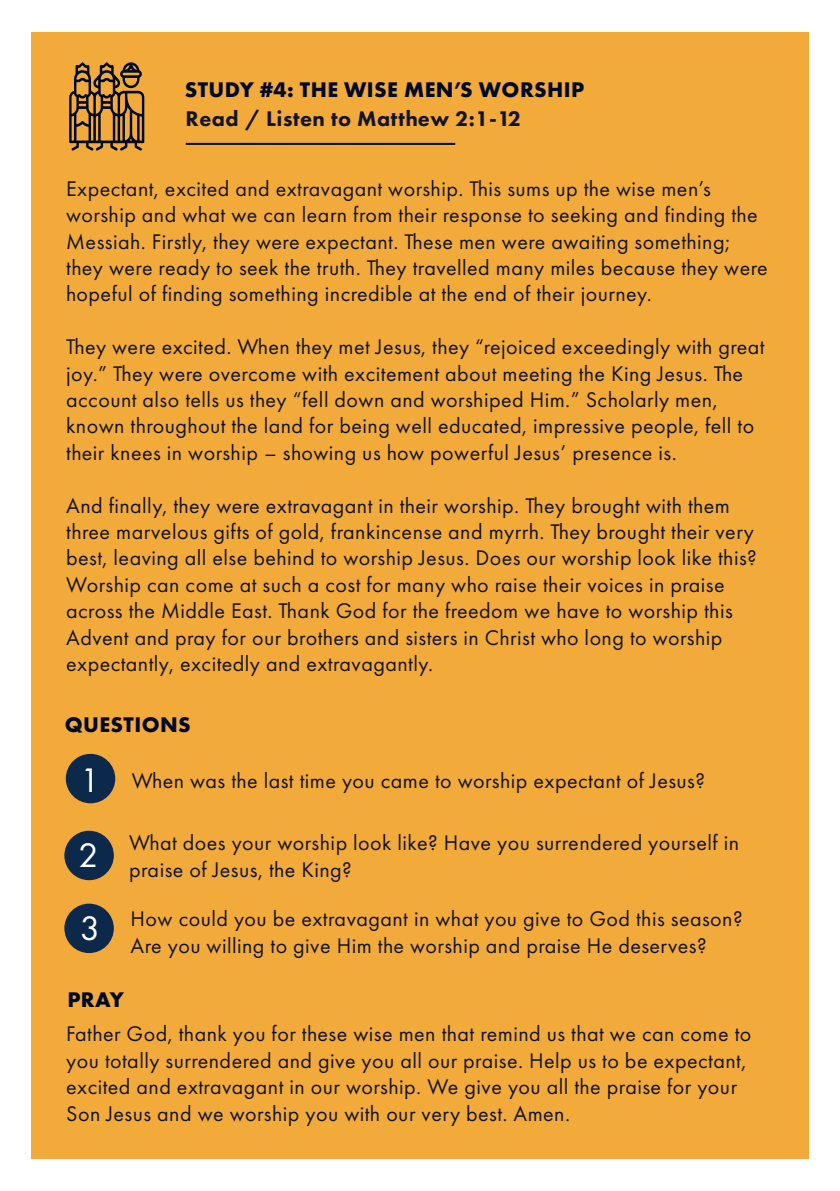
<style>
.page{position:relative;width:840px;height:1191px;background:#fff}
.page>*{position:absolute;margin:0;border:0;box-sizing:border-box;transform-origin:0 0}
.t1{font:35.2px "Futura PT";color:#fff}
.t2{font:22px/26.4px "Futura PT";letter-spacing:.02em;color:#13132a}
.t3{font:700 22px "Futura PT";letter-spacing:.02em;color:#000927}
.t4{font:800 22px "Futura PT";letter-spacing:.02em;color:#13132a}
</style>
<div class="page">
<div style="left:32px;top:33px;width:776px;height:1126px;background:#f2ab3b"></div>
<div style="left:66px;top:754px;width:49px;height:49px;background:#0c284a;border-radius:50%"></div>
<div style="left:64px;top:830px;width:50px;height:50px;background:#0c284a;border-radius:50%"></div>
<div style="left:64px;top:903px;width:50px;height:50px;background:#0c284a;border-radius:50%"></div>
<svg style="left:69px;top:62px;width:75px;height:89px"></svg>
<hr style="left:186px;top:143px;width:269px;height:2px;background:#000927">
<p class="t3" style="left:185px;top:76px;width:401px">STUDY #4: THE WISE MEN’S WORSHIP</p>
<p class="t4" style="left:185px;top:105px;width:337px">Read / Listen to Matthew 2:1-12</p>
<p class="t2" style="left:66px;top:175px;width:702px">Expectant, excited and extravagant worship. This sums up the wise men’s worship and what we can learn from their response to seeking and finding the Messiah. Firstly, they were expectant. These men were awaiting something; they were ready to seek the truth. They travelled many miles because they were hopeful of finding something incredible at the end of their journey.</p>
<p class="t2" style="left:66px;top:333px;width:699px">They were excited. When they met Jesus, they “rejoiced exceedingly with great joy.” They were overcome with excitement about meeting the King Jesus. The account also tells us they “fell down and worshiped Him.” Scholarly men, known throughout the land for being well educated, impressive people, fell to their knees in worship – showing us how powerful Jesus’ presence is.</p>
<p class="t2" style="left:66px;top:492px;width:691px">And finally, they were extravagant in their worship. They brought with them three marvelous gifts of gold, frankincense and myrrh. They brought their very best, leaving all else behind to worship Jesus. Does our worship look like this?<br>Worship can come at such a cost for many who raise their voices in praise across the Middle East. Thank God for the freedom we have to worship this Advent and pray for our brothers and sisters in Christ who long to worship expectantly, excitedly and extravagantly.</p>
<p class="t3" style="left:65px;top:711px;width:127px">QUESTIONS</p>
<p class="t1" style="left:80px;top:759px;width:22px">1</p>
<p class="t1" style="left:78px;top:834px;width:22px">2</p>
<p class="t1" style="left:80px;top:907px;width:22px">3</p>
<p class="t2" style="left:132px;top:767px;width:574px">When was the last time you came to worship expectant of Jesus?</p>
<p class="t2" style="left:129px;top:829px;width:611px">What does your worship look like? Have you surrendered yourself in praise of Jesus, the King?</p>
<p class="t2" style="left:130px;top:905px;width:613px">How could you be extravagant in what you give to God this season?<br>Are you willing to give Him the worship and praise He deserves?</p>
<p class="t3" style="left:67px;top:985px;width:58px">PRAY</p>
<p class="t2" style="left:66px;top:1020px;width:686px">Father God, thank you for these wise men that remind us that we can come to you totally surrendered and give you all our praise. Help us to be expectant, excited and extravagant in our worship. We give you all the praise for your Son Jesus and we worship you with our very best. Amen.</p>
</div>
